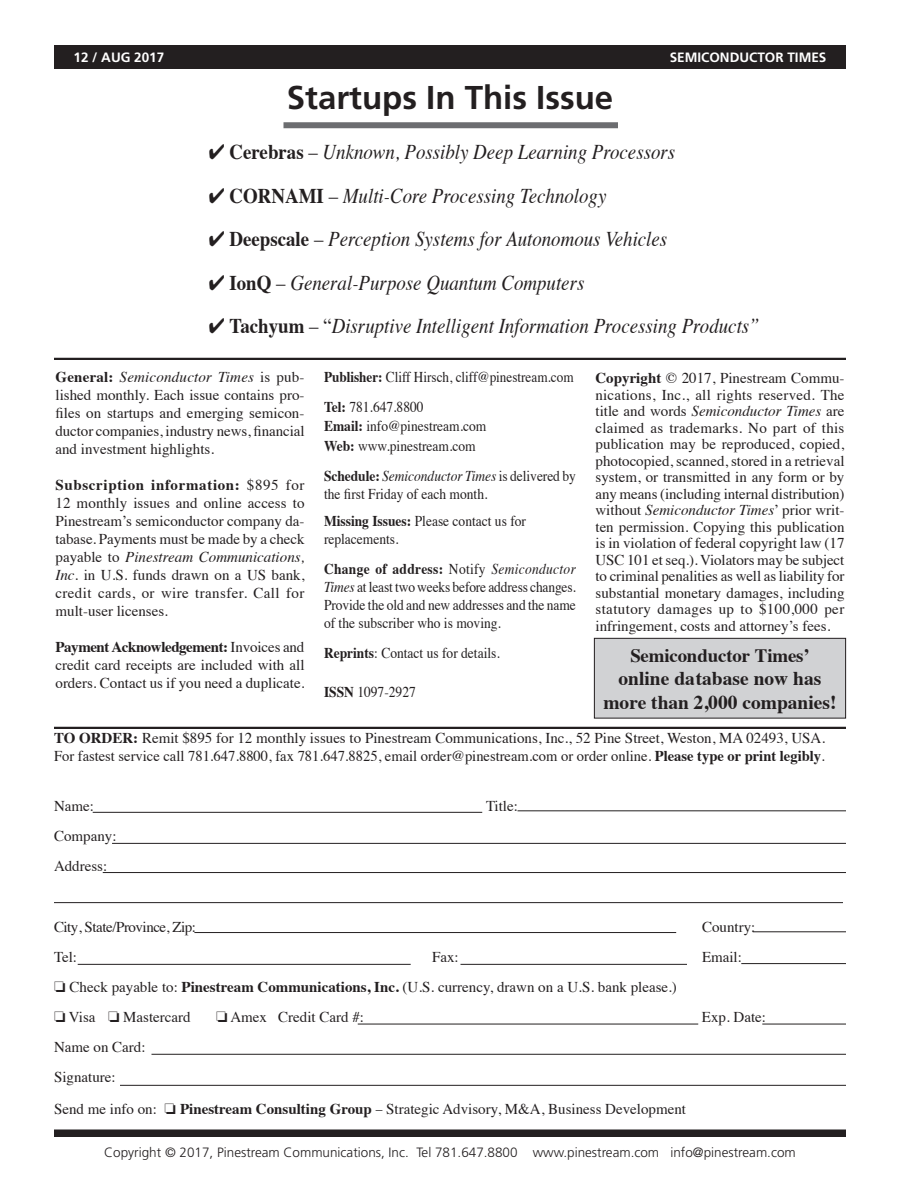
<style>
.page{position:relative;width:918px;height:1188px;background:#fff}
.page>*{position:absolute;margin:0;border:0;box-sizing:border-box;transform-origin:0 0}
.t1{font:700 33px "Frutiger";color:#231f20}
.t2{font:italic 21px "Times";color:#231f20;scale:.9 1}
.t3{font:700 19.5px "Times";color:#231f20}
.t4{font:700 18.9px "Times";letter-spacing:-.01em;color:#231f20}
.Last_Page_-_middle{font:15px/16.5px "Times";color:#231f20;text-align:justify}
.Last_Page_-_middle-2{font:15px/18px "Times";color:#231f20;scale:.9 1}
.Last_Page_-_middle-3{font:15px "Times";color:#231f20;scale:.88 1}
.Last_Page_-_middle-4{font:15px "Times";letter-spacing:-.03em;color:#231f20}
.t5{font:300 13.5px "Frutiger";color:#231f20}
.t6{font:700 13.5px "Frutiger";color:#fff}
.s1{font-weight:700;font-style:normal}
.s2{font-style:normal}
.s3{font-weight:700}
.s4{font-style:italic}
</style>
<div class="page">
<div style="left:55px;top:46px;width:790px;height:22px;background:#231f20"></div>
<div style="left:54px;top:45px;width:792px;height:24px;border:2px solid #231f20"></div>
<div style="left:54px;top:1130px;width:792px;height:7px;background:#231f20"></div>
<div style="left:284px;top:122px;width:334px;height:6px;background:#6c6d70"></div>
<hr style="left:54px;top:358px;width:792px;height:2px;background:#231f20">
<hr style="left:54px;top:727px;width:792px;height:2px;background:#231f20">
<div style="left:594px;top:638px;width:252px;height:80px;background:#d1d2d4"></div>
<div style="left:594px;top:638px;width:252px;height:80px;border:1px solid #231f20"></div>
<hr style="left:93px;top:812px;width:389px;height:1px;background:#231f20">
<hr style="left:112px;top:843px;width:734px;height:1px;background:#231f20">
<hr style="left:103px;top:872px;width:743px;height:1px;background:#231f20">
<hr style="left:54px;top:902px;width:789px;height:1px;background:#231f20">
<hr style="left:194px;top:932px;width:482px;height:1px;background:#231f20">
<hr style="left:120px;top:1085px;width:726px;height:1px;background:#231f20">
<hr style="left:152px;top:1054px;width:694px;height:1px;background:#231f20">
<hr style="left:358px;top:1024px;width:340px;height:1px;background:#231f20">
<hr style="left:762px;top:1024px;width:84px;height:1px;background:#231f20">
<hr style="left:741px;top:963px;width:105px;height:1px;background:#231f20">
<hr style="left:460px;top:964px;width:227px;height:1px;background:#231f20">
<hr style="left:78px;top:964px;width:333px;height:1px;background:#231f20">
<hr style="left:518px;top:810px;width:328px;height:1px;background:#231f20">
<hr style="left:753px;top:931px;width:93px;height:1px;background:#231f20">
<p class="t6" style="left:74px;top:49px;width:92px">12 / AUG 2017</p>
<p class="t6" style="left:670px;top:49px;width:158px">SEMICONDUCTOR TIMES</p>
<p class="t1" style="left:287px;top:78px;width:328px">Startups In This Issue</p>
<p class="t2" style="left:209px;top:134px;width:520px">✔ <span class="s1">Cerebras</span> <span class="s2">–</span> Unknown, Possibly Deep Learning Processors</p>
<p class="t2" style="left:209px;top:177px;width:443px">✔ <span class="s1">CORNAMI</span> <span class="s2">–</span> Multi-Core Processing Technology</p>
<p class="t2" style="left:209px;top:221px;width:511px">✔ <span class="s1">Deepscale</span> <span class="s2">–</span> Perception Systems for Autonomous Vehicles</p>
<p class="t2" style="left:209px;top:264px;width:419px">✔ <span class="s1">IonQ</span> <span class="s2">–</span> General-Purpose Quantum Computers</p>
<p class="t2" style="left:209px;top:308px;width:614px">✔ <span class="s1">Tachyum</span> <span class="s2">– “</span>Disruptive Intelligent Information Processing Products”</p>
<p class="Last_Page_-_middle" style="left:56px;top:366px;width:251px;line-height:18px"><span class="s3">General:</span> <span class="s4">Semiconductor Times</span> is pub&shy;lished monthly. Each issue contains pro&shy;files on startups and emerging semicon&shy;ductor companies, industry news, financial and investment highlights.</p>
<p class="Last_Page_-_middle" style="left:56px;top:474px;width:251px;line-height:18px"><span class="s3">Subscription information:</span> $895 for 12 monthly issues and online access to Pinestream’s semiconductor company da&shy;tabase. Payments must be made by a check payable to <span class="s4">Pinestream Communications, Inc.</span> in U.S. funds drawn on a US bank, credit cards, or wire transfer. Call for mult-user licenses.</p>
<p class="Last_Page_-_middle" style="left:56px;top:636px;width:251px;line-height:18px"><span class="s3">Payment Acknowledgement:</span> Invoices and credit card receipts are included with all orders. Contact us if you need a duplicate.</p>
<p class="Last_Page_-_middle-3" style="left:324px;top:363px;width:285px"><span class="s3">Publisher:</span> Cliff Hirsch, cliff@pinestream.com</p>
<p class="Last_Page_-_middle-2" style="left:324px;top:396px;width:112px"><span class="s3">Tel:</span> 781.647.8800</p>
<p class="Last_Page_-_middle-2" style="left:324px;top:416px;width:182px"><span class="s3">Email:</span> info@pinestream.com</p>
<p class="Last_Page_-_middle-2" style="left:324px;top:435px;width:170px"><span class="s3">Web:</span> www.pinestream.com</p>
<p class="Last_Page_-_middle-2" style="left:324px;top:465px;width:281px"><span class="s3">Schedule:</span> <span class="s4">Semiconductor Times</span> is delivered by the first Friday of each month.</p>
<p class="Last_Page_-_middle-2" style="left:324px;top:510px;width:226px"><span class="s3">Missing Issues:</span> Please contact us for replacements.</p>
<p class="Last_Page_-_middle-2" style="left:324px;top:558px;width:281px;text-align:justify"><span class="s3">Change of address:</span> Notify <span class="s4">Semiconductor Times</span> at least two weeks before address changes.<br>Provide the old and new addresses and the name of the subscriber who is moving.</p>
<p class="Last_Page_-_middle-2" style="left:324px;top:642px;width:197px"><span class="s3">Reprints</span>: Contact us for details.</p>
<p class="Last_Page_-_middle-2" style="left:324px;top:681px;width:104px"><span class="s3">ISSN</span> 1097-2927</p>
<p class="Last_Page_-_middle" style="left:596px;top:369px;width:251px"><span class="s3">Copyright</span> © 2017, Pinestream Commu&shy;nications, Inc., all rights reserved. The title and words <span class="s4">Semiconductor Times</span> are claimed as trademarks. No part of this publication may be reproduced, copied, photocopied, scanned, stored in a retrieval system, or transmitted in any form or by any means (including internal distribution) without <span class="s4">Semiconductor Times</span>’ prior writ&shy;ten permission. Copying this publication is in violation of federal copyright law (17<br>USC 101 et seq.). Violators may be subject to criminal penalities as well as liability for substantial monetary damages, including statutory damages up to $100,000 per infringement, costs and attorney’s fees.</p>
<p class="t4" style="left:630px;top:637px;width:181px">Semiconductor Times’</p>
<p class="t3" style="left:619px;top:660px;width:204px">online database now has</p>
<p class="t3" style="left:603px;top:683px;width:235px">more than 2,000 companies!</p>
<p class="Last_Page_-_middle" style="left:54px;top:728px;width:773px;line-height:18px"><span class="s3">TO ORDER:</span> Remit $895 for 12 monthly issues to Pinestream Communications, Inc., 52 Pine Street, Weston, MA 02493, USA.<br>For fastest service call 781.647.8800, fax 781.647.8825, email order@pinestream.com or order online. <span class="s3">Please type or print legibly</span>.</p>
<p class="Last_Page_-_middle" style="left:54px;top:796px;width:41px">Name:</p>
<p class="Last_Page_-_middle" style="left:486px;top:796px;width:33px">Title:</p>
<p class="Last_Page_-_middle" style="left:54px;top:826px;width:64px">Company:</p>
<p class="Last_Page_-_middle" style="left:54px;top:857px;width:55px">Address:</p>
<p class="Last_Page_-_middle-4" style="left:54px;top:912px;width:144px">City, State/Province, Zip:</p>
<p class="Last_Page_-_middle" style="left:702px;top:917px;width:55px">Country:</p>
<p class="Last_Page_-_middle" style="left:54px;top:947px;width:25px">Tel:</p>
<p class="Last_Page_-_middle" style="left:432px;top:947px;width:28px">Fax:</p>
<p class="Last_Page_-_middle" style="left:702px;top:947px;width:42px">Email:</p>
<p class="Last_Page_-_middle" style="left:54px;top:977px;width:624px">□ Check payable to: <span class="s3">Pinestream Communications, Inc.</span> (U.S. currency, drawn on a U.S. bank please.)</p>
<p class="Last_Page_-_middle" style="left:54px;top:1007px;width:138px">□ Visa □ Mastercard</p>
<p class="Last_Page_-_middle" style="left:216px;top:1007px;width:150px">□ Amex Credit Card #:</p>
<p class="Last_Page_-_middle" style="left:702px;top:1007px;width:66px">Exp. Date:</p>
<p class="Last_Page_-_middle" style="left:54px;top:1038px;width:93px">Name on Card:</p>
<p class="Last_Page_-_middle" style="left:54px;top:1068px;width:63px">Signature:</p>
<p class="Last_Page_-_middle" style="left:54px;top:1099px;width:634px">Send me info on: □ <span class="s3">Pinestream Consulting Group</span> – Strategic Advisory, M&amp;A, Business Development</p>
<p class="t5" style="left:104px;top:1145px;width:693px">Copyright © 2017, Pinestream Communications, Inc. Tel 781.647.8800 www.pinestream.com info@pinestream.com</p>
</div>
